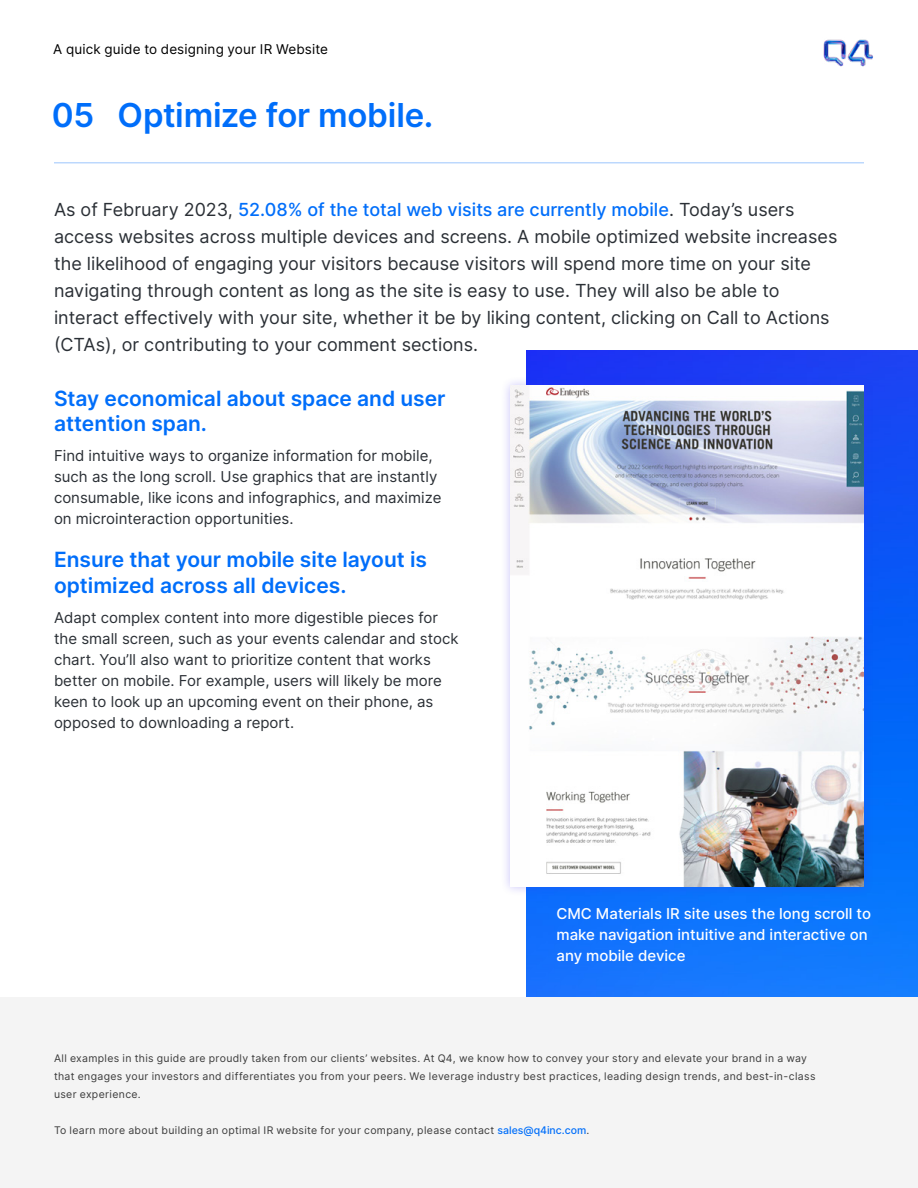
<style>
.page{position:relative;width:918px;height:1188px;background:#fff}
.page>*{position:absolute;margin:0;border:0;box-sizing:border-box;transform-origin:0 0}
.t1{font:600 33px "Inter";letter-spacing:-.01em;color:#006efa}
.t2{font:600 21px/25.2px "Inter";color:#006efa}
.t3{font:18px/27px "Inter";color:#2a2f35}
.t4{font:15px/21px "Inter";color:#2a2f35}
.t5{font:500 15px/21px "Inter";color:#fff}
.t6{font:13.5px "Inter";letter-spacing:.01em;color:#000}
.t7{font:10.5px/18px "Inter";letter-spacing:.035em;color:#3b3b3b}
.s1{font-weight:500;color:#006efa}
</style>
<div class="page">
<img style="left:823px;top:39px;width:50px;height:28px">
<hr style="left:54px;top:162px;width:810px;height:1px;background:#006efa">
<img style="left:526px;top:351px;width:392px;height:647px">
<div style="left:500px;top:375px;width:374px;height:522px;background:#4633ee;opacity:.3"></div>
<img style="left:510px;top:386px;width:354px;height:500px">
<div style="left:0;top:998px;width:918px;height:190px;background:#f4f4f4"></div>
<p class="t6" style="left:53px;top:39px;width:276px">A quick guide to designing your IR Website</p>
<h1 class="t1" style="left:52px;top:91px;width:383px">05 Optimize for mobile.</h1>
<p class="t3" style="left:54px;top:195px;width:785px">As of February 2023, <span class="s1">52.08% of the total web visits are currently mobile</span>. Today’s users access websites across multiple devices and screens. A mobile optimized website increases the likelihood of engaging your visitors because visitors will spend more time on your site navigating through content as long as the site is easy to use. They will also be able to interact effectively with your site, whether it be by liking content, clicking on Call to Actions (CTAs), or contributing to your comment sections.</p>
<h2 class="t2" style="left:54px;top:385px;width:393px">Stay economical about space and user attention span.</h2>
<p class="t4" style="left:54px;top:445px;width:389px">Find intuitive ways to organize information for mobile, such as the long scroll. Use graphics that are instantly consumable, like icons and infographics, and maximize on microinteraction opportunities.</p>
<h2 class="t2" style="left:54px;top:546px;width:375px">Ensure that your mobile site layout is optimized across all devices.</h2>
<p class="t4" style="left:54px;top:606px;width:406px">Adapt complex content into more digestible pieces for the small screen, such as your events calendar and stock chart. You’ll also want to prioritize content that works better on mobile. For example, users will likely be more keen to look up an upcoming event on their phone, as opposed to downloading a report.</p>
<p class="t5" style="left:556px;top:903px;width:316px">CMC Materials IR site uses the long scroll to make navigation intuitive and interactive on any mobile device</p>
<p class="t7" style="left:54px;top:1049px;width:763px">All examples in this guide are proudly taken from our clients’ websites. At Q4, we know how to convey your story and elevate your brand in a way that engages your investors and differentiates you from your peers. We leverage industry best practices, leading design trends, and best-in-class user experience.</p>
<p class="t7" style="left:54px;top:1121px;width:537px">To learn more about building an optimal IR website for your company, please contact <span class="s1">sales@q4inc.com</span>.</p>
</div>
